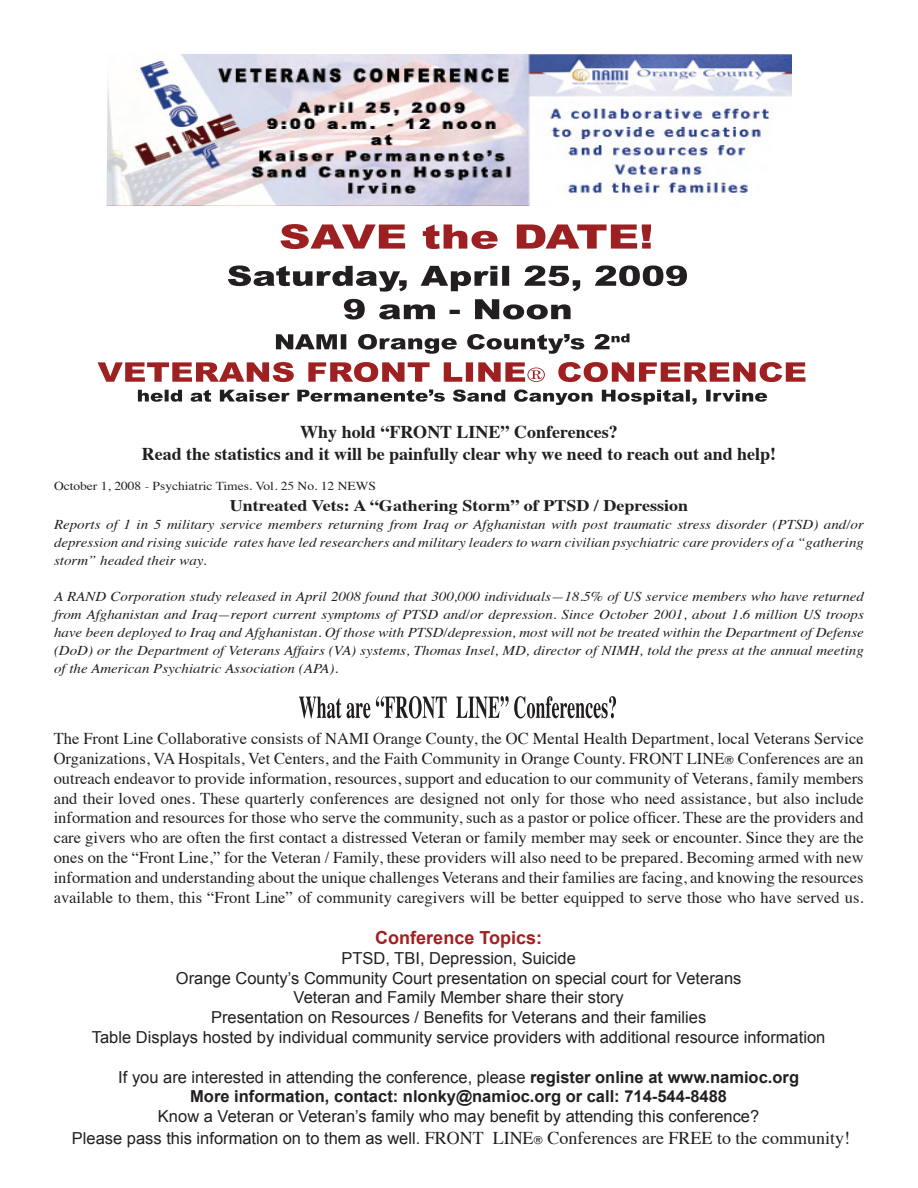
<style>
.page{position:relative;width:918px;height:1188px;background:#fff}
.page>*{position:absolute;margin:0;border:0;box-sizing:border-box;transform-origin:0 0}
.t1{font:700 18px/21.6px "Times";color:#231f20;text-align:center}
.t2{font:18px "Times";color:#231f20}
.t3{font:700 18px "Arial";color:#a12020}
.t4{font:16.5px/19.8px "Times";color:#231f20;text-align:justify}
.t5{font:16.5px/19.8px "Arial";color:#231f20;text-align:center}
.t6{font:700 16.2px "Times";color:#231f20;scale:1.11 1}
.t7{font:italic 13.5px/18px "Times";color:#231f20;text-align:justify;scale:1.11 1}
.t8{font:12.15px "Times";color:#231f20;scale:1.11 1}
.s1{font-weight:700}
.s2{font-family:"Arial";font-size:16.5px}
</style>
<div class="page">
<img style="left:106px;top:54px;width:686px;height:152px">
<svg style="left:280px;top:224px;width:371px;height:25px"></svg>
<svg style="left:228px;top:266px;width:459px;height:26px"></svg>
<svg style="left:344px;top:299px;width:227px;height:21px"></svg>
<svg style="left:299px;top:696px;width:317px;height:22px"></svg>
<svg style="left:276px;top:334px;width:353px;height:20px"></svg>
<svg style="left:98px;top:362px;width:708px;height:20px"></svg>
<svg style="left:138px;top:390px;width:629px;height:15px"></svg>
<p class="t1" style="left:142px;top:419px;width:636px">Why hold “FRONT LINE” Conferences?<br>Read the statistics and it will be painfully clear why we need to reach out and help!</p>
<p class="t8" style="left:54px;top:474px;width:292px">October 1, 2008 - Psychiatric Times. Vol. 25 No. 12 NEWS</p>
<p class="t6" style="left:230px;top:490px;width:414px">Untreated Vets: A “Gathering Storm” of PTSD / Depression</p>
<p class="t7" style="left:54px;top:515px;width:731px">Reports of 1 in 5 military service members returning from Iraq or Afghanistan with post traumatic stress disorder (PTSD) and/or depression and rising suicide rates have led researchers and military leaders to warn civilian psychiatric care providers of a “gathering storm” headed their way.</p>
<p class="t7" style="left:54px;top:587px;width:731px">A RAND Corporation study released in April 2008 found that 300,000 individuals—18.5% of US service members who have returned from Afghanistan and Iraq—report current symptoms of PTSD and/or depression. Since October 2001, about 1.6 million US troops have been deployed to Iraq and Afghanistan. Of those with PTSD/depression, most will not be treated within the Department of Defense (DoD) or the Department of Veterans Affairs (VA) systems, Thomas Insel, MD, director of NIMH, told the press at the annual meeting of the American Psychiatric Association (APA).</p>
<p class="t4" style="left:54px;top:727px;width:812px">The Front Line Collaborative consists of NAMI Orange County, the OC Mental Health Department, local Veterans Service Organizations, VA Hospitals, Vet Centers, and the Faith Community in Orange County. FRONT LINE Conferences are an outreach endeavor to provide information, resources, support and education to our community of Veterans, family members and their loved ones. These quarterly conferences are designed not only for those who need assistance, but also include information and resources for those who serve the community, such as a pastor or police officer. These are the providers and care givers who are often the first contact a distressed Veteran or family member may seek or encounter. Since they are the ones on the “Front Line,” for the Veteran / Family, these providers will also need to be prepared. Becoming armed with new information and understanding about the unique challenges Veterans and their families are facing, and knowing the resources available to them, this “Front Line” of community caregivers will be better equipped to serve those who have served us.</p>
<p class="t3" style="left:375px;top:926px;width:168px">Conference Topics:</p>
<p class="t5" style="left:176px;top:948px;width:567px">PTSD, TBI, Depression, Suicide<br>Orange County’s Community Court presentation on special court for Veterans<br>Veteran and Family Member share their story</p>
<p class="t5" style="left:211px;top:1008px;width:497px">Presentation on Resources / Benefits for Veterans and their families</p>
<p class="t5" style="left:92px;top:1027px;width:735px">Table Displays hosted by individual community service providers with additional resource information</p>
<p class="t5" style="left:118px;top:1067px;width:682px">If you are interested in attending the conference, please <span class="s1">register online at www.namioc.org<br>More information, contact: nlonky@namioc.org or call: 714-544-8488<br></span>Know a Veteran or Veteran’s family who may benefit by attending this conference?</p>
<p class="t2" style="left:72px;top:1121px;width:780px"><span class="s2">Please pass this information on to them as well.</span> FRONT LINE Conferences are FREE to the community!</p>
</div>
